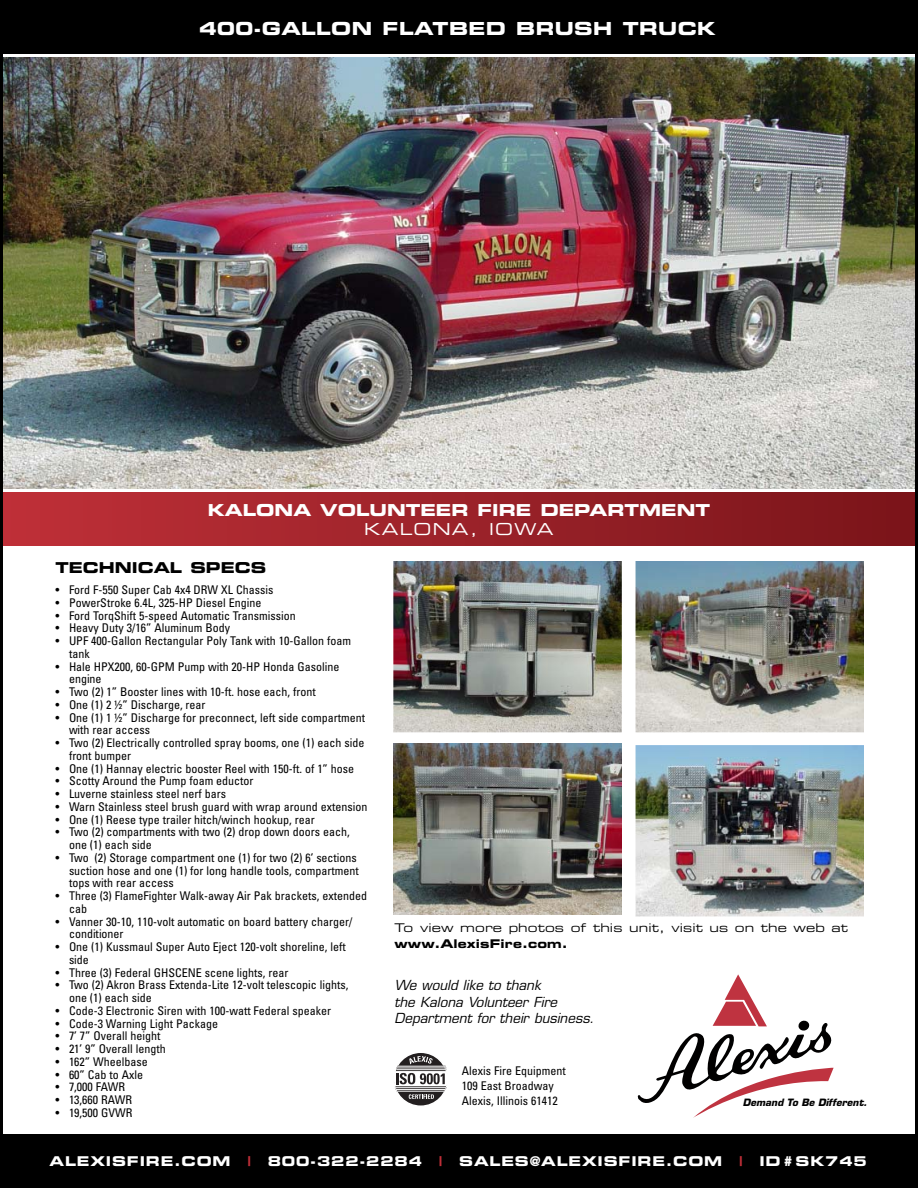
<style>
.page{position:relative;width:918px;height:1188px;background:#fff}
.page>*{position:absolute;margin:0;border:0;box-sizing:border-box;transform-origin:0 0}
.t1{font:18px "Eurostile Bold Extended Two";letter-spacing:.02em;color:#fff}
.t2{font:16.5px "Eurostile Bold Extended Two";color:#fff}
.t3{font:16.5px "Eurostile Extended Two";letter-spacing:.075em;color:#fff}
.t4{font:15px "Eurostile Bold Extended Two";color:#000}
.t5{font:italic 13.5px/16.2px "Eurostile";color:#000}
.t6{font:13.5px "Eurostile Bold Extended Two";letter-spacing:.06em;color:#fff}
.t7{font:13.5px "Eurostile Bold Extended Two";color:#bf2f38}
.t8{font:condensed 12px/12.8px "Univers";color:#000}
.t9{font:12px "Eurostile Extended Two";letter-spacing:.01em;color:#000}
.t10{font:12px "Eurostile Bold Extended Two";letter-spacing:.01em;color:#000}
.t11{font:italic 700 9.9px "Eurostile";color:#000}
</style>
<div class="page">
<img style="left:636px;top:561px;width:228px;height:171px">
<img style="left:393px;top:561px;width:229px;height:171px">
<img style="left:636px;top:745px;width:228px;height:171px">
<img style="left:393px;top:744px;width:229px;height:171px">
<div style="left:0;top:492px;width:918px;height:54px;background:linear-gradient(to right,#be3038,#79141a)"></div>
<img style="left:4px;top:57px;width:910px;height:432px">
<div style="left:0;top:0;width:918px;height:54px;background:#000"></div>
<div style="left:0;top:1134px;width:918px;height:54px;background:#000"></div>
<svg style="left:638px;top:974px;width:196px;height:144px"></svg>
<svg style="left:394px;top:1052px;width:54px;height:54px"></svg>
<div style="left:393px;top:1052px;width:55px;height:55px;border:2px solid #fff;border-radius:50%"></div>
<svg style="left:409px;top:1056px;width:24px;height:8px"></svg>
<svg style="left:394px;top:1071px;width:54px;height:15px"></svg>
<hr style="left:396px;top:1069px;width:50px;height:1px;background:#fff">
<hr style="left:396px;top:1068px;width:50px;height:1px;background:#fff">
<hr style="left:397px;top:1066px;width:48px;height:1px;background:#fff">
<hr style="left:395px;top:1087px;width:51px;height:1px;background:#fff">
<hr style="left:396px;top:1089px;width:49px;height:1px;background:#fff">
<hr style="left:397px;top:1091px;width:47px;height:1px;background:#fff">
<svg style="left:409px;top:1094px;width:25px;height:5px"></svg>
<h1 class="t1" style="left:199px;top:22px;width:518px">400-GALLON FLATBED BRUSH TRUCK</h1>
<h2 class="t2" style="left:208px;top:504px;width:504px">KALONA VOLUNTEER FIRE DEPARTMENT</h2>
<h2 class="t3" style="left:364px;top:524px;width:191px">KALONA, IOWA</h2>
<p class="t4" style="left:56px;top:562px;width:212px">TECHNICAL SPECS</p>
<p class="t8" style="left:56px;top:585px;width:219px">• Ford F-550 Super Cab 4x4 DRW XL Chassis</p>
<p class="t8" style="left:56px;top:598px;width:207px">• PowerStroke 6.4L, 325-HP Diesel Engine</p>
<p class="t8" style="left:56px;top:610px;width:242px">• Ford TorqShift 5-speed Automatic Transmission</p>
<p class="t8" style="left:56px;top:623px;width:176px">• Heavy Duty 3/16” Aluminum Body</p>
<p class="t8" style="left:69px;top:636px;width:284px;text-indent:-14px">• UPF 400-Gallon Rectangular Poly Tank with 10-Gallon foam tank</p>
<p class="t8" style="left:69px;top:661px;width:272px;text-indent:-14px">• Hale HPX200, 60-GPM Pump with 20-HP Honda Gasoline engine</p>
<p class="t8" style="left:56px;top:687px;width:262px">• Two (2) 1” Booster lines with 10-ft. hose each, front</p>
<p class="t8" style="left:56px;top:700px;width:152px">• One (1) 2 ½” Discharge, rear</p>
<p class="t8" style="left:69px;top:712px;width:298px;text-indent:-14px">• One (1) 1 ½” Discharge for preconnect, left side compartment with rear access</p>
<p class="t8" style="left:69px;top:738px;width:297px;text-indent:-14px">• Two (2) Electrically controlled spray booms, one (1) each side front bumper</p>
<p class="t8" style="left:56px;top:763px;width:300px">• One (1) Hannay electric booster Reel with 150-ft. of 1” hose</p>
<p class="t8" style="left:56px;top:776px;width:200px">• Scotty Around the Pump foam eductor</p>
<p class="t8" style="left:56px;top:789px;width:172px">• Luverne stainless steel nerf bars</p>
<p class="t8" style="left:56px;top:802px;width:313px">• Warn Stainless steel brush guard with wrap around extension</p>
<p class="t8" style="left:56px;top:814px;width:261px">• One (1) Reese type trailer hitch/winch hookup, rear</p>
<p class="t8" style="left:69px;top:827px;width:282px;text-indent:-14px">• Two (2) compartments with two (2) drop down doors each, one (1) each side</p>
<p class="t8" style="left:69px;top:853px;width:291px;text-indent:-14px">• Two (2) Storage compartment one (1) for two (2) 6’ sections suction hose and one (1) for long handle tools, compartment tops with rear access</p>
<p class="t8" style="left:69px;top:891px;width:300px;text-indent:-14px">• Three (3) FlameFighter Walk-away Air Pak brackets, extended cab</p>
<p class="t8" style="left:69px;top:916px;width:285px;text-indent:-14px">• Vanner 30-10, 110-volt automatic on board battery charger/ conditioner</p>
<p class="t8" style="left:69px;top:942px;width:278px;text-indent:-14px">• One (1) Kussmaul Super Auto Eject 120-volt shoreline, left side</p>
<p class="t8" style="left:56px;top:967px;width:235px">• Three (3) Federal GHSCENE scene lights, rear</p>
<p class="t8" style="left:69px;top:980px;width:281px;text-indent:-14px">• Two (2) Akron Brass Extenda-Lite 12-volt telescopic lights, one (1) each side</p>
<p class="t8" style="left:56px;top:1006px;width:277px">• Code-3 Electronic Siren with 100-watt Federal speaker</p>
<p class="t8" style="left:56px;top:1018px;width:164px">• Code-3 Warning Light Package</p>
<p class="t8" style="left:56px;top:1031px;width:106px">• 7’ 7” Overall height</p>
<p class="t8" style="left:56px;top:1044px;width:112px">• 21’ 9” Overall length</p>
<p class="t8" style="left:56px;top:1057px;width:94px">• 162” Wheelbase</p>
<p class="t8" style="left:56px;top:1069px;width:89px">• 60” Cab to Axle</p>
<p class="t8" style="left:56px;top:1082px;width:71px">• 7,000 FAWR</p>
<p class="t8" style="left:56px;top:1095px;width:78px">• 13,660 RAWR</p>
<p class="t8" style="left:56px;top:1108px;width:79px">• 19,500 GVWR</p>
<p class="t9" style="left:394px;top:923px;width:455px">To view more photos of this unit, visit us on the web at</p>
<p class="t10" style="left:394px;top:940px;width:175px">www.AlexisFire.com.</p>
<p class="t5" style="left:395px;top:979px;width:201px">We would like to thank<br>the Kalona Volunteer Fire<br>Department for their business.</p>
<p class="t8" style="left:462px;top:1065px;width:105px;line-height:15px">Alexis Fire Equipment<br>109 East Broadway<br>Alexis, Illinois 61412</p>
<p class="t11" style="left:743px;top:1097px;width:126px">Demand To Be Different.</p>
<p class="t6" style="left:50px;top:1157px;width:182px">ALEXISFIRE.COM</p>
<p class="t7" style="left:248px;top:1157px;width:4px">|</p>
<p class="t6" style="left:268px;top:1157px;width:156px">800-322-2284</p>
<p class="t7" style="left:439px;top:1157px;width:4px">|</p>
<p class="t6" style="left:459px;top:1157px;width:264px">SALES@ALEXISFIRE.COM</p>
<p class="t7" style="left:739px;top:1157px;width:4px">|</p>
<p class="t6" style="left:760px;top:1157px;width:109px">ID#SK745</p>
</div>
